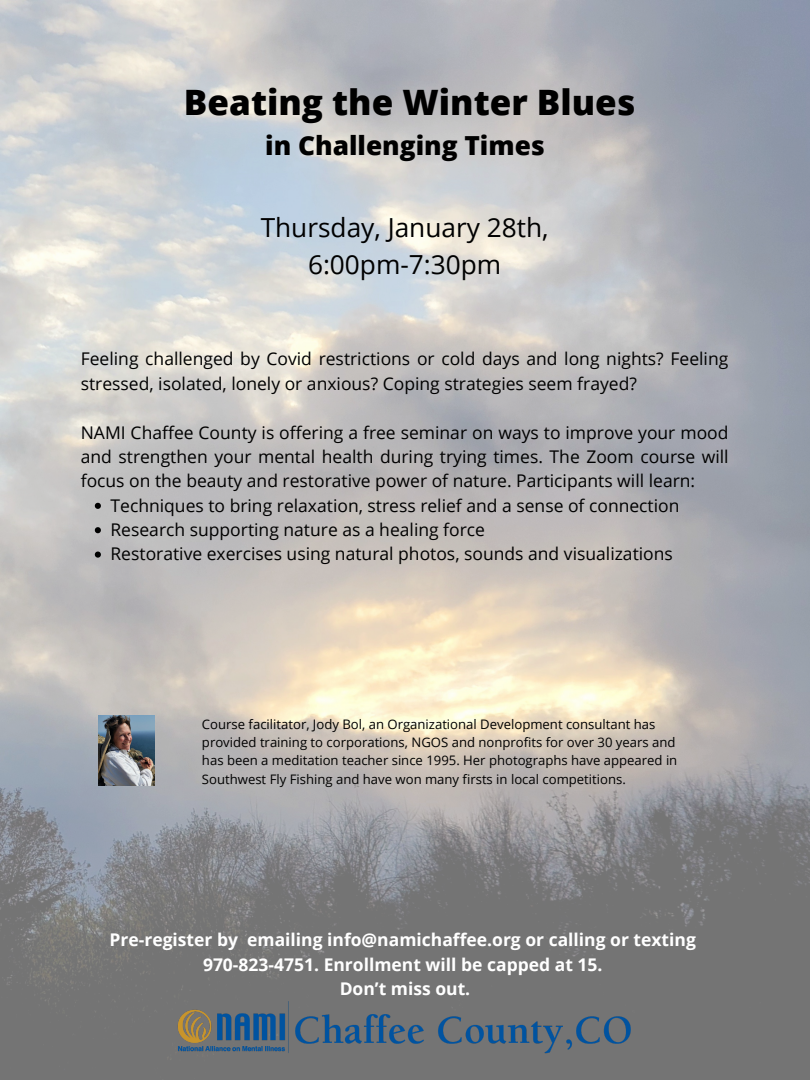
<style>
.page{position:relative;width:810px;height:1080px;background:#fff}
.page>*{position:absolute;margin:0;border:0;box-sizing:border-box;transform-origin:0 0}
.t1{font:800 35px "Open Sans";color:#000}
.t2{font:26.25px "Open Sans";color:#000}
.t3{font:800 26.25px "Open Sans";color:#000}
.t4{font:17.5px/24.4px "Open Sans";color:#000}
.t5{font:700 17.5px "Open Sans";color:#fff}
.t6{font:13.12px/18.2px "Open Sans";color:#000}
</style>
<div class="page">
<img style="left:0;top:0;width:810px;height:1080px">
<img style="left:98px;top:716px;width:56px;height:70px">
<svg style="left:95px;top:503px;width:6px;height:6px"></svg>
<svg style="left:95px;top:527px;width:6px;height:6px"></svg>
<svg style="left:95px;top:552px;width:6px;height:6px"></svg>
<img style="left:174px;top:999px;width:462px;height:54px">
<p class="t1" style="left:184px;top:78px;width:453px">Beating the Winter Blues</p>
<p class="t3" style="left:265px;top:127px;width:281px">in Challenging Times</p>
<p class="t2" style="left:261px;top:209px;width:289px">Thursday, January 28th,</p>
<p class="t2" style="left:308px;top:246px;width:195px">6:00pm-7:30pm</p>
<p class="t4" style="left:81px;top:346px;width:649px">Feeling challenged by Covid restrictions or cold days and long nights? Feeling stressed, isolated, lonely or anxious? Coping strategies seem frayed?</p>
<p class="t4" style="left:81px;top:420px;width:649px;text-align:justify">NAMI Chaffee County is offering a free seminar on ways to improve your mood and strengthen your mental health during trying times. The Zoom course will focus on the beauty and restorative power of nature. Participants will learn:</p>
<p class="t4" style="left:111px;top:493px;width:571px">Techniques to bring relaxation, stress relief and a sense of connection</p>
<p class="t4" style="left:111px;top:517px;width:376px">Research supporting nature as a healing force</p>
<p class="t4" style="left:111px;top:541px;width:564px">Restorative exercises using natural photos, sounds and visualizations</p>
<p class="t6" style="left:202px;top:714px;width:477px">Course facilitator, Jody Bol, an Organizational Development consultant has provided training to corporations, NGOS and nonprofits for over 30 years and has been a meditation teacher since 1995. Her photographs have appeared in Southwest Fly Fishing and have won many firsts in local competitions.</p>
<p class="t5" style="left:110px;top:928px;width:588px">Pre-register by emailing info@namichaffee.org or calling or texting</p>
<p class="t5" style="left:203px;top:952px;width:401px">970-823-4751. Enrollment will be capped at 15.</p>
<p class="t5" style="left:340px;top:976px;width:132px">Don’t miss out.</p>
</div>
